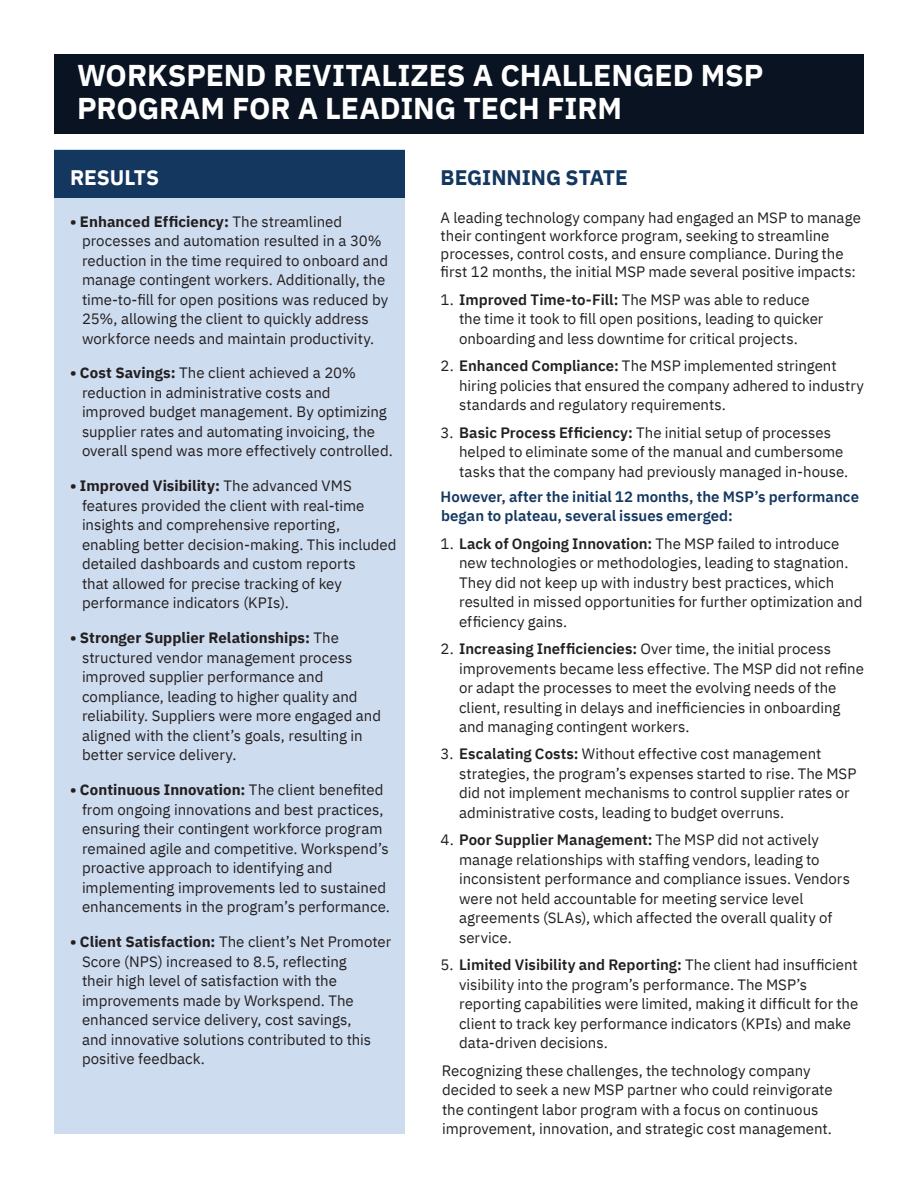
<style>
.page{position:relative;width:918px;height:1188px;background:#fff}
.page>*{position:absolute;margin:0;border:0;box-sizing:border-box;transform-origin:0 0}
.Brochure_Title{font:700 30px/33px "IBM Plex Sans";color:#fff}
.Bullet_Copy{font:700 21px "IBM Plex Sans";color:#143760}
.Highlights_Text_-_white_on_Patina{font:700 21px "IBM Plex Sans";color:#fff}
.Bullet_Copy-2{font:15px/19.5px "IBM Plex Sans";color:#231f20}
.Highlights_Text_-_white_on_Patina-2{font:15px/19.5px "IBM Plex Sans";color:#231f20}
.Bullet_Copy-3{font:600 15px/19.5px "IBM Plex Sans";color:#143760}
.s1{font-weight:700}
.s2{font-weight:600}
</style>
<div class="page">
<div style="left:54px;top:150px;width:351px;height:984px;background:#cedcef"></div>
<div style="left:55px;top:54px;width:809px;height:79px;background:#091321"></div>
<div style="left:54px;top:150px;width:351px;height:47px;background:#143760"></div>
<p class="Brochure_Title" style="left:77px;top:56px;width:688px">WORKSPEND REVITALIZES A CHALLENGED MSP<br>PROGRAM FOR A LEADING TECH FIRM</p>
<p class="Highlights_Text_-_white_on_Patina" style="left:70px;top:161px;width:91px">RESULTS</p>
<p class="Highlights_Text_-_white_on_Patina-2" style="left:82px;top:210px;width:308px;text-indent:-12px"><span class="s1">• Enhanced Efficiency:</span> The streamlined processes and automation resulted in a 30% reduction in the time required to onboard and manage contingent workers. Additionally, the time-to-fill for open positions was reduced by 25%, allowing the client to quickly address workforce needs and maintain productivity.</p>
<p class="Highlights_Text_-_white_on_Patina-2" style="left:82px;top:362px;width:312px;text-indent:-12px"><span class="s1">• Cost Savings:</span> The client achieved a 20% reduction in administrative costs and improved budget management. By optimizing supplier rates and automating invoicing, the overall spend was more effectively controlled.</p>
<p class="Highlights_Text_-_white_on_Patina-2" style="left:82px;top:475px;width:316px;text-indent:-12px"><span class="s1">• Improved Visibility:</span> The advanced VMS features provided the client with real-time insights and comprehensive reporting, enabling better decision-making. This included detailed dashboards and custom reports<br>that allowed for precise tracking of key performance indicators (KPIs).</p>
<p class="Highlights_Text_-_white_on_Patina-2" style="left:82px;top:627px;width:301px;text-indent:-12px"><span class="s1">• Stronger Supplier Relationships:</span> The structured vendor management process improved supplier performance and compliance, leading to higher quality and reliability. Suppliers were more engaged and aligned with the client’s goals, resulting in better service delivery.</p>
<p class="Highlights_Text_-_white_on_Patina-2" style="left:82px;top:779px;width:309px;text-indent:-12px"><span class="s1">• Continuous Innovation:</span> The client benefited from ongoing innovations and best practices, ensuring their contingent workforce program remained agile and competitive. Workspend’s proactive approach to identifying and implementing improvements led to sustained enhancements in the program’s performance.</p>
<p class="Highlights_Text_-_white_on_Patina-2" style="left:82px;top:931px;width:311px;text-indent:-12px"><span class="s1">• Client Satisfaction:</span> The client’s Net Promoter Score (NPS) increased to 8.5, reflecting<br>their high level of satisfaction with the improvements made by Workspend. The enhanced service delivery, cost savings,<br>and innovative solutions contributed to this positive feedback.</p>
<p class="Bullet_Copy" style="left:441px;top:161px;width:189px">BEGINNING STATE</p>
<p class="Bullet_Copy-2" style="left:441px;top:208px;width:422px;line-height:18px">A leading technology company had engaged an MSP to manage their contingent workforce program, seeking to streamline processes, control costs, and ensure compliance. During the first 12 months, the initial MSP made several positive impacts:</p>
<p class="Bullet_Copy-2" style="left:459px;top:288px;width:366px;text-indent:-18px">1. <span class="s2">Improved Time-to-Fill:</span> The MSP was able to reduce the time it took to fill open positions, leading to quicker onboarding and less downtime for critical projects.</p>
<p class="Bullet_Copy-2" style="left:459px;top:355px;width:406px;text-indent:-18px">2. <span class="s2">Enhanced Compliance:</span> The MSP implemented stringent hiring policies that ensured the company adhered to industry standards and regulatory requirements.</p>
<p class="Bullet_Copy-2" style="left:459px;top:421px;width:391px;text-indent:-18px">3. <span class="s2">Basic Process Efficiency:</span> The initial setup of processes helped to eliminate some of the manual and cumbersome tasks that the company had previously managed in-house.</p>
<p class="Bullet_Copy-3" style="left:441px;top:485px;width:420px">However, after the initial 12 months, the MSP’s performance began to plateau, several issues emerged:</p>
<p class="Bullet_Copy-2" style="left:459px;top:532px;width:405px;text-indent:-18px">1. <span class="s2">Lack of Ongoing Innovation:</span> The MSP failed to introduce new technologies or methodologies, leading to stagnation.<br>They did not keep up with industry best practices, which resulted in missed opportunities for further optimization and efficiency gains.</p>
<p class="Bullet_Copy-2" style="left:459px;top:638px;width:406px;text-indent:-18px">2. <span class="s2">Increasing Inefficiencies:</span> Over time, the initial process improvements became less effective. The MSP did not refine or adapt the processes to meet the evolving needs of the client, resulting in delays and inefficiencies in onboarding and managing contingent workers.</p>
<p class="Bullet_Copy-2" style="left:459px;top:743px;width:399px;text-indent:-18px">3. <span class="s2">Escalating Costs:</span> Without effective cost management strategies, the program’s expenses started to rise. The MSP did not implement mechanisms to control supplier rates or administrative costs, leading to budget overruns.</p>
<p class="Bullet_Copy-2" style="left:459px;top:829px;width:392px;text-indent:-18px">4. <span class="s2">Poor Supplier Management:</span> The MSP did not actively manage relationships with staffing vendors, leading to inconsistent performance and compliance issues. Vendors were not held accountable for meeting service level agreements (SLAs), which affected the overall quality of service.</p>
<p class="Bullet_Copy-2" style="left:459px;top:954px;width:401px;text-indent:-18px">5. <span class="s2">Limited Visibility and Reporting:</span> The client had insufficient visibility into the program’s performance. The MSP’s reporting capabilities were limited, making it difficult for the client to track key performance indicators (KPIs) and make data-driven decisions.</p>
<p class="Bullet_Copy-2" style="left:442px;top:1059px;width:392px">Recognizing these challenges, the technology company decided to seek a new MSP partner who could reinvigorate the contingent labor program with a focus on continuous improvement, innovation, and strategic cost management.</p>
</div>
